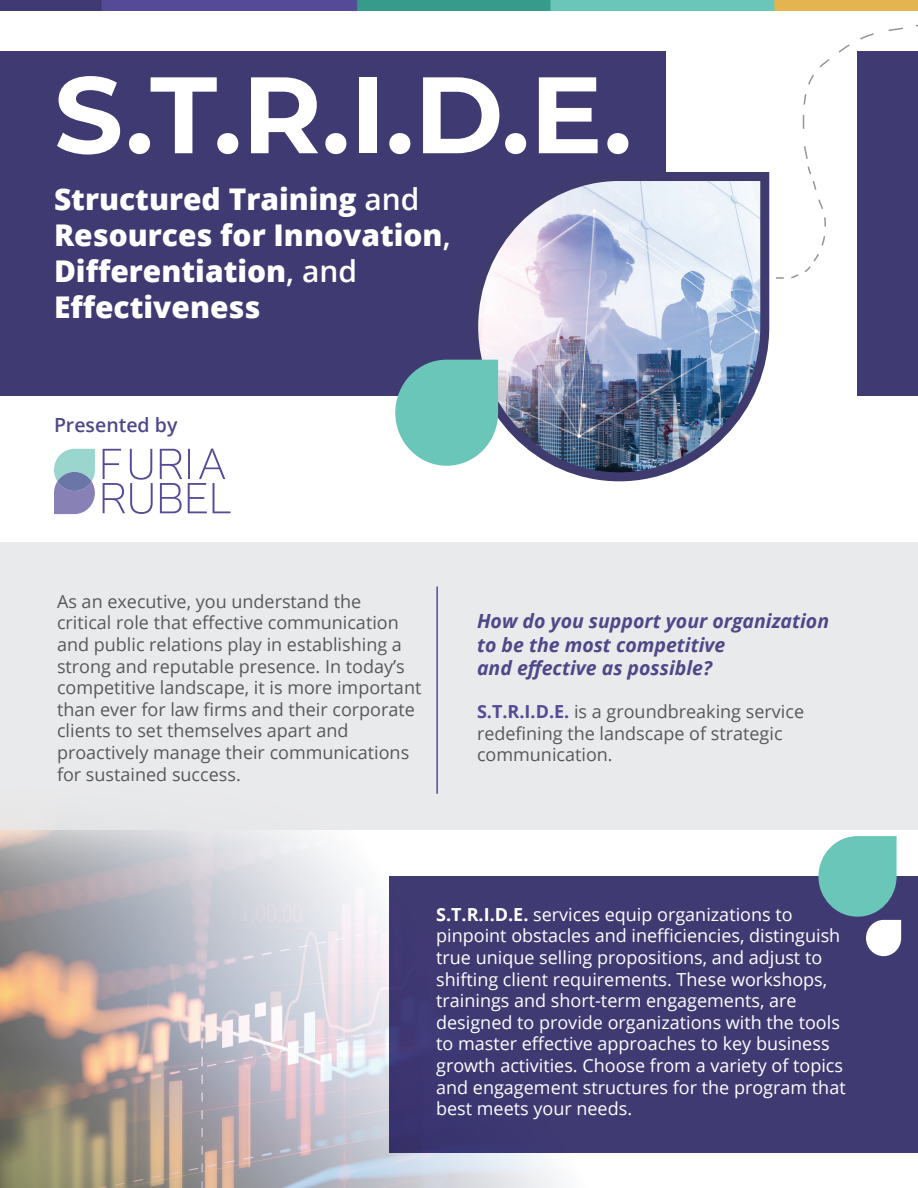
<style>
.page{position:relative;width:918px;height:1188px;background:#fff}
.page>*{position:absolute;margin:0;border:0;box-sizing:border-box;transform-origin:0 0}
.t1{font:700 108.45px "Montserrat";color:#fff}
.t2{font:800 30px/35.8px "Open Sans";color:#fff}
.t3{font:italic 700 19.5px/23.4px "Open Sans";color:#4e4889}
.t4{font:600 19.5px "Open Sans";color:#4e4889}
.t5{font:18px/21.6px "Open Sans";color:#fff}
.t6{font:18px/21.6px "Open Sans";color:#57585a}
.s1{font-weight:600}
.s2{font-weight:700;color:#564b96}
.s3{font-weight:700}
</style>
<div class="page">
<img style="left:0;top:830px;width:562px;height:358px">
<img style="left:0;top:0;width:918px;height:10px">
<div style="left:0;top:51px;width:666px;height:344px;background:#403a73"></div>
<div style="left:858px;top:51px;width:60px;height:344px;background:#403a73"></div>
<div style="left:389px;top:876px;width:529px;height:277px;background:#403a73"></div>
<svg style="left:54px;top:449px;width:41px;height:65px;background:#9db4c7"></svg>
<div style="left:57px;top:472px;width:35px;height:19px;background:#6a75a8;border-radius:50%"></div>
<svg style="left:103px;top:449px;width:50px;height:65px"></svg>
<svg style="left:160px;top:449px;width:22px;height:64px"></svg>
<svg style="left:188px;top:449px;width:43px;height:64px"></svg>
<div style="left:0;top:543px;width:918px;height:287px;background:#e6e7e9"></div>
<svg style="left:776px;top:24px;width:142px;height:256px"></svg>
<svg style="left:818px;top:836px;width:83px;height:120px"></svg>
<img style="left:480px;top:172px;width:290px;height:310px">
<svg style="left:380px;top:300px;width:118px;height:166px"></svg>
<hr style="left:436px;top:586px;width:2px;height:208px;background:#514e93">
<h1 class="t1" style="left:54px;top:37px;width:580px">S.T.R.I.D.E.</h1>
<h2 class="t2" style="left:54px;top:180px;width:398px">Structured Training <span class="s1">and<br></span>Resources for Innovation<span class="s1">,<br></span>Differentiation<span class="s1">, and<br></span>Effectiveness</h2>
<p class="t4" style="left:54px;top:412px;width:125px">Presented by</p>
<p class="t6" style="left:57px;top:590px;width:366px">As an executive, you understand the<br>critical role that effective communication and public relations play in establishing a strong and reputable presence. In today’s competitive landscape, it is more important than ever for law firms and their corporate clients to set themselves apart and proactively manage their communications for sustained success.</p>
<p class="t3" style="left:477px;top:609px;width:354px">How do you support your organization to be the most competitive<br>and effective as possible?</p>
<p class="t6" style="left:477px;top:700px;width:329px"><span class="s2">S.T.R.I.D.E.</span> is a groundbreaking service redefining the landscape of strategic communication.</p>
<p class="t5" style="left:436px;top:903px;width:411px"><span class="s3">S.T.R.I.D.E.</span> services equip organizations to pinpoint obstacles and inefficiencies, distinguish true unique selling propositions, and adjust to shifting client requirements. These workshops, trainings and short-term engagements, are designed to provide organizations with the tools to master effective approaches to key business growth activities. Choose from a variety of topics and engagement structures for the program that best meets your needs.</p>
</div>
